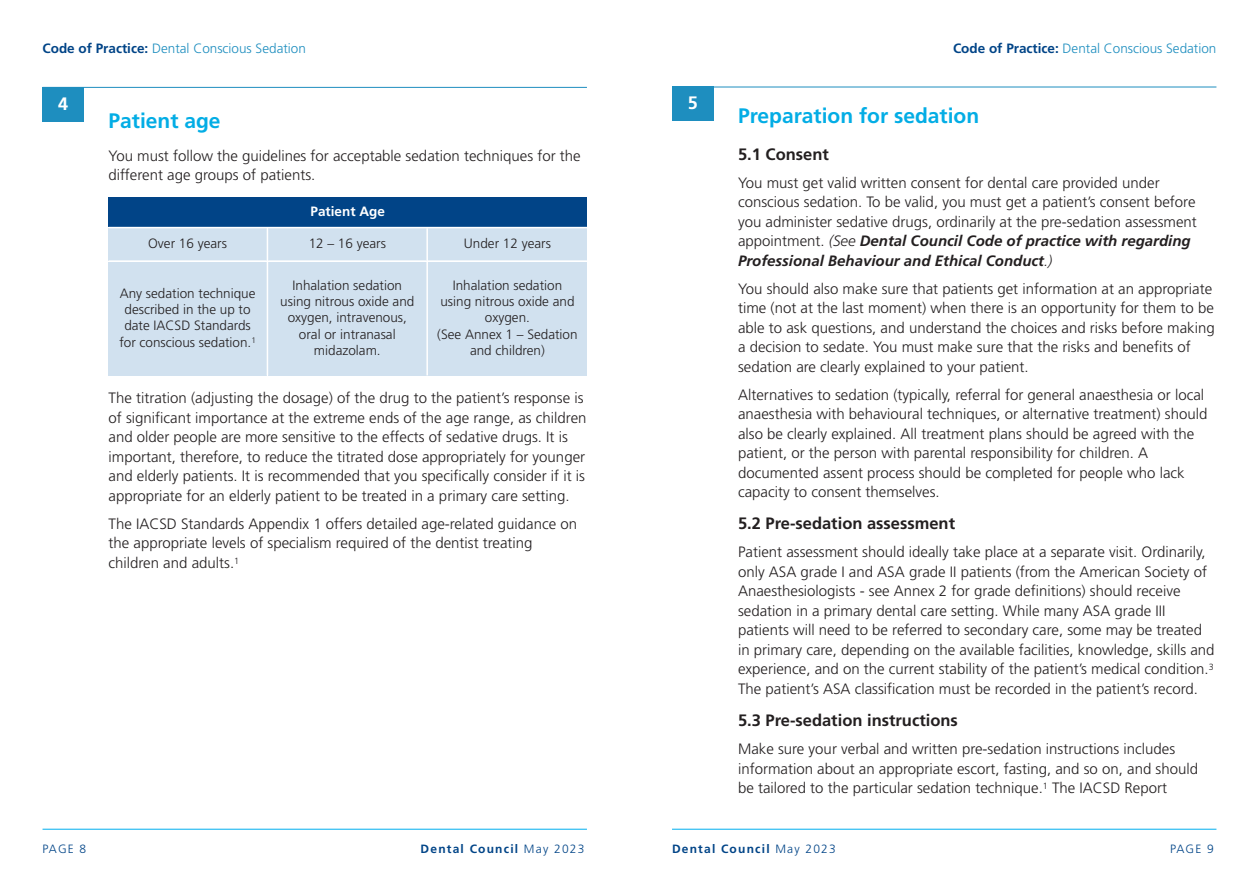
<style>
.page{position:relative;width:1259px;height:893px;background:#fff}
.page>*{position:absolute;margin:0;border:0;box-sizing:border-box;transform-origin:0 0}
.t1{font:700 21px "Frutiger";color:#03ade5}
.t2{font:700 18px "Frutiger";color:#fff}
.t3{font:700 16.5px "Frutiger";color:#231f20}
.t4{font:300 15px/19.5px "Frutiger";color:#231f20}
.t5{font:300 13.5px/16.2px "Frutiger";color:#231f20;text-align:center}
.t6{font:300 13.5px "Frutiger";color:#1e8ebf}
.t7{font:700 13.5px "Frutiger";color:#fff}
.t8{font:700 12px "Frutiger";letter-spacing:.1em;color:#014487}
.t9{font:300 12px "Frutiger";letter-spacing:.1em;color:#014487}
.s1{font-weight:700;color:#014487}
.s2{font-weight:300}
.s3{font-style:italic}
.s4{font-weight:700;font-style:italic}
</style>
<div class="page">
<hr style="left:43px;top:87px;width:544px;height:1px;background:#1e8ebf">
<hr style="left:672px;top:829px;width:544px;height:1px;background:#00aeef">
<div style="left:43px;top:87px;width:41px;height:34px;background:#1e8ebf"></div>
<hr style="left:43px;top:829px;width:544px;height:1px;background:#00aeef">
<hr style="left:672px;top:87px;width:544px;height:1px;background:#1e8ebf">
<div style="left:672px;top:87px;width:41px;height:34px;background:#1e8ebf"></div>
<div style="left:109px;top:198px;width:478px;height:29px;background:#014487"></div>
<div style="left:109px;top:228px;width:158px;height:32px;background:#d1e1ef"></div>
<div style="left:268px;top:228px;width:158px;height:32px;background:#d1e1ef"></div>
<div style="left:428px;top:228px;width:159px;height:32px;background:#d1e1ef"></div>
<div style="left:109px;top:262px;width:158px;height:113px;background:#d1e1ef"></div>
<div style="left:268px;top:262px;width:158px;height:113px;background:#d1e1ef"></div>
<div style="left:428px;top:262px;width:159px;height:113px;background:#d1e1ef"></div>
<p class="t6" style="left:43px;top:43px;width:265px"><span class="s1">Code of Practice:</span> Dental Conscious Sedation</p>
<p class="t2" style="left:58px;top:96px;width:12px">4</p>
<p class="t1" style="left:109px;top:113px;width:114px">Patient age</p>
<p class="t4" style="left:109px;top:147px;width:474px">You must follow the guidelines for acceptable sedation techniques for the different age groups of patients.</p>
<p class="t7" style="left:311px;top:206px;width:76px">Patient Age</p>
<p class="t5" style="left:148px;top:236px;width:80px">Over 16 years</p>
<p class="t5" style="left:309px;top:236px;width:79px">12 – 16 years</p>
<p class="t5" style="left:464px;top:236px;width:89px">Under 12 years</p>
<p class="t5" style="left:119px;top:286px;width:138px">Any sedation technique described in the up to date IACSD Standards for conscious sedation.<sup>1</sup></p>
<p class="t5" style="left:280px;top:278px;width:136px">Inhalation sedation using nitrous oxide and oxygen, intravenous, oral or intranasal midazolam.</p>
<p class="t5" style="left:437px;top:278px;width:142px">Inhalation sedation using nitrous oxide and oxygen.<br>(See Annex 1 – Sedation and children)</p>
<p class="t4" style="left:109px;top:389px;width:479px">The titration (adjusting the dosage) of the drug to the patient’s response is of significant importance at the extreme ends of the age range, as children and older people are more sensitive to the effects of sedative drugs. It is important, therefore, to reduce the titrated dose appropriately for younger and elderly patients. It is recommended that you specifically consider if it is appropriate for an elderly patient to be treated in a primary care setting.</p>
<p class="t4" style="left:109px;top:515px;width:470px">The IACSD Standards Appendix 1 offers detailed age-related guidance on the appropriate levels of specialism required of the dentist treating children and adults.<sup>1</sup></p>
<p class="t9" style="left:43px;top:844px;width:45px">PAGE 8</p>
<p class="t8" style="left:420px;top:844px;width:165px">Dental Council <span class="s2">May 2023</span></p>
<p class="t2" style="left:688px;top:96px;width:12px">5</p>
<p class="t6" style="left:953px;top:43px;width:265px"><span class="s1">Code of Practice:</span> Dental Conscious Sedation</p>
<p class="t1" style="left:738px;top:107px;width:243px">Preparation for sedation</p>
<p class="t3" style="left:738px;top:147px;width:92px">5.1 Consent</p>
<p class="t4" style="left:738px;top:174px;width:460px">You must get valid written consent for dental care provided under conscious sedation. To be valid, you must get a patient’s consent before you administer sedative drugs, ordinarily at the pre-sedation assessment appointment. <span class="s3">(See</span> <span class="s4">Dental Council Code of practice with regarding Professional Behaviour and Ethical Conduct</span><span class="s3">.)</span></p>
<p class="t4" style="left:738px;top:280px;width:478px">You should also make sure that patients get information at an appropriate time (not at the last moment) when there is an opportunity for them to be able to ask questions, and understand the choices and risks before making a decision to sedate. You must make sure that the risks and benefits of sedation are clearly explained to your patient.</p>
<p class="t4" style="left:738px;top:386px;width:471px">Alternatives to sedation (typically, referral for general anaesthesia or local anaesthesia with behavioural techniques, or alternative treatment) should also be clearly explained. All treatment plans should be agreed with the patient, or the person with parental responsibility for children. A documented assent process should be completed for people who lack capacity to consent themselves.</p>
<p class="t3" style="left:738px;top:517px;width:218px">5.2 Pre-sedation assessment</p>
<p class="t4" style="left:738px;top:544px;width:478px">Patient assessment should ideally take place at a separate visit. Ordinarily, only ASA grade I and ASA grade II patients (from the American Society of Anaesthesiologists - see Annex 2 for grade definitions) should receive sedation in a primary dental care setting. While many ASA grade III patients will need to be referred to secondary care, some may be treated in primary care, depending on the available facilities, knowledge, skills and experience, and on the current stability of the patient’s medical condition.<sup>3<br></sup>The patient’s ASA classification must be recorded in the patient’s record.</p>
<p class="t3" style="left:738px;top:714px;width:221px">5.3 Pre-sedation instructions</p>
<p class="t4" style="left:738px;top:740px;width:461px">Make sure your verbal and written pre-sedation instructions includes information about an appropriate escort, fasting, and so on, and should be tailored to the particular sedation technique.<sup>1</sup> The IACSD Report</p>
<p class="t8" style="left:672px;top:844px;width:165px">Dental Council <span class="s2">May 2023</span></p>
<p class="t9" style="left:1170px;top:844px;width:45px">PAGE 9</p>
</div>
